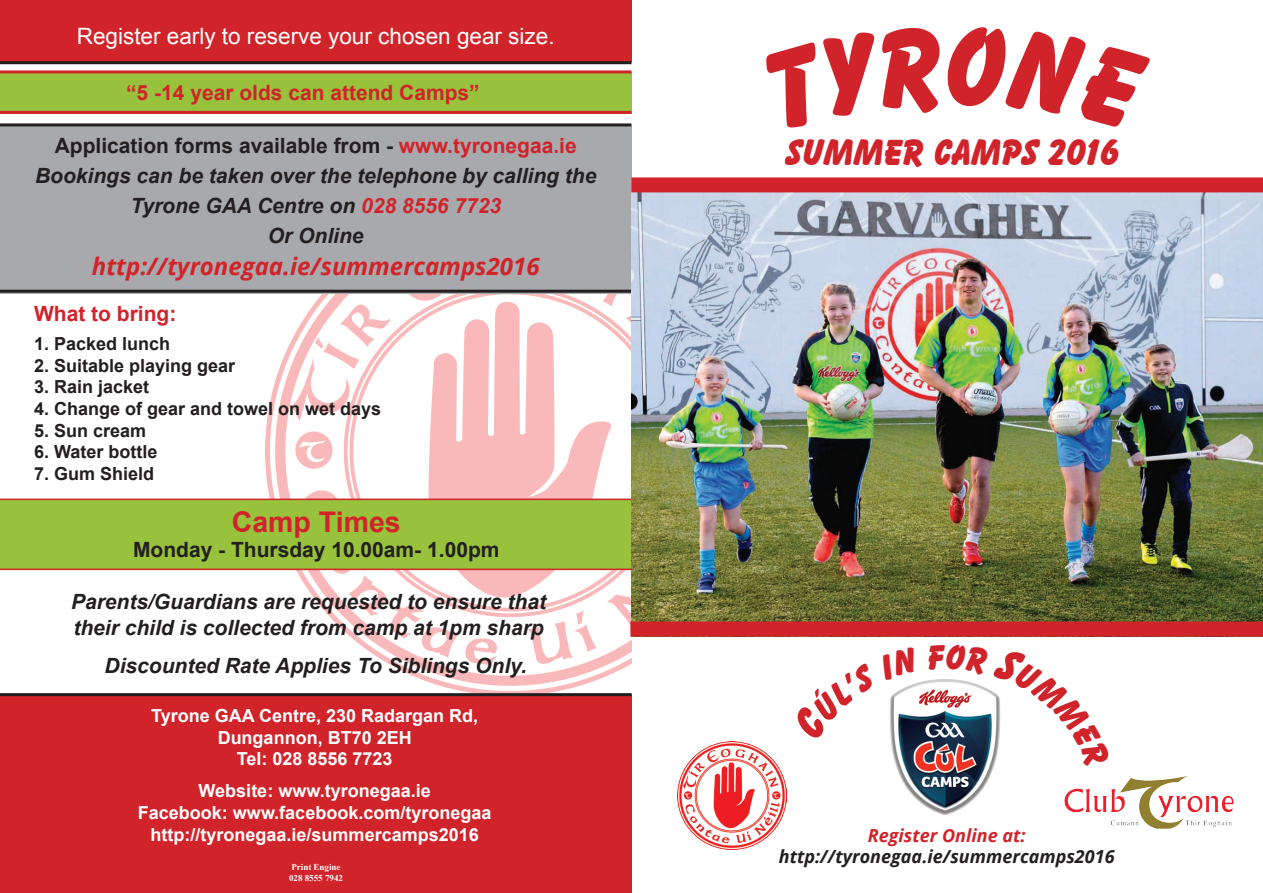
<style>
.page{position:relative;width:1263px;height:893px;background:#fff}
.page>*{position:absolute;margin:0;border:0;box-sizing:border-box;transform-origin:0 0}
.t1{font:800 37.5px "Balloon BT";color:#d1232a}
.t2{font:700 28.5px "Arial";color:#d1232a}
.t3{font:italic 700 24px "Open Sans";color:#d1232a}
.t4{font:22.5px "Arial";color:#fff}
.t5{font:italic 700 21px/30px "Arial";color:#231f20;text-align:center}
.t6{font:700 21px "Arial";color:#231f20}
.t7{font:700 21px "Arial";color:#d1232a}
.t8{font:700 18px "Arial";color:#fff}
.t9{font:700 18px "Arial";color:#231f20}
.t10{font:italic 700 18px "Open Sans";color:#231f20}
.t11{font:italic 700 18px "Open Sans";color:#d1232a}
.t12{font:700 9px "Times New Roman";color:#fff}
.s1{color:#d1232a}
</style>
<div class="page">
<img style="left:891px;top:680px;width:103px;height:135px">
<img style="left:266px;top:293px;width:365px;height:400px">
<div style="left:0;top:695px;width:631px;height:198px;background:#d1232a"></div>
<hr style="left:0;top:693px;width:631px;height:3px;background:#231f20">
<div style="left:0;top:0;width:631px;height:62px;background:#d1232a"></div>
<hr style="left:0;top:61px;width:631px;height:3px;background:#231f20">
<div style="left:0;top:499px;width:631px;height:71px;background:#98c13c"></div>
<div style="left:0;top:72px;width:631px;height:41px;background:#98c13c"></div>
<img style="left:1064px;top:776px;width:170px;height:53px">
<img style="left:678px;top:742px;width:108px;height:108px">
<div style="left:0;top:126px;width:631px;height:167px;background:#a8a9ad"></div>
<hr style="left:0;top:290px;width:631px;height:3px;background:#231f20">
<hr style="left:0;top:123px;width:631px;height:3px;background:#231f20">
<hr style="left:0;top:70px;width:631px;height:3px;background:#d1232a">
<hr style="left:0;top:111px;width:631px;height:3px;background:#d1232a">
<img style="left:631px;top:192px;width:632px;height:429px">
<div style="left:631px;top:177px;width:632px;height:15px;background:#d1232a"></div>
<div style="left:630px;top:621px;width:633px;height:15px;background:#d1232a"></div>
<svg style="left:890px;top:680px;width:29px;height:61px"></svg>
<svg style="left:927px;top:679px;width:74px;height:89px"></svg>
<p class="t4" style="left:77px;top:21px;width:479px">Register early to reserve your chosen gear size.</p>
<p class="t7" style="left:126px;top:79px;width:355px">“5 -14 year olds can attend Camps”</p>
<p class="t6" style="left:55px;top:132px;width:523px">Application forms available from - <span class="s1">www.tyronegaa.ie</span></p>
<p class="t5" style="left:35px;top:162px;width:563px">Bookings can be taken over the telephone by calling the<br>Tyrone GAA Centre on <span class="s1">028 8556 7723</span></p>
<p class="t5" style="left:268px;top:222px;width:97px">Or Online</p>
<p class="t3" style="left:92px;top:249px;width:449px">http://tyronegaa.ie/summercamps2016</p>
<p class="t7" style="left:34px;top:300px;width:144px">What to bring:</p>
<p class="t9" style="left:34px;top:332px;width:138px">1. Packed lunch</p>
<p class="t9" style="left:34px;top:353px;width:203px">2. Suitable playing gear</p>
<p class="t9" style="left:34px;top:375px;width:117px">3. Rain jacket</p>
<p class="t9" style="left:34px;top:397px;width:349px">4. Change of gear and towel on wet days</p>
<p class="t9" style="left:34px;top:418px;width:114px">5. Sun cream</p>
<p class="t9" style="left:34px;top:440px;width:125px">6. Water bottle</p>
<p class="t9" style="left:34px;top:461px;width:122px">7. Gum Shield</p>
<p class="t2" style="left:232px;top:503px;width:170px">Camp Times</p>
<p class="t6" style="left:133px;top:536px;width:368px">Monday - Thursday 10.00am- 1.00pm</p>
<p class="t5" style="left:71px;top:588px;width:476px">Parents/Guardians are requested to ensure that</p>
<p class="t5" style="left:73px;top:613px;width:472px">their child is collected from camp at 1pm sharp</p>
<p class="t5" style="left:105px;top:651px;width:424px">Discounted Rate Applies To Siblings Only.</p>
<p class="t8" style="left:151px;top:704px;width:329px">Tyrone GAA Centre, 230 Radargan Rd,</p>
<p class="t8" style="left:218px;top:725px;width:196px">Dungannon, BT70 2EH</p>
<p class="t8" style="left:237px;top:747px;width:157px">Tel: 028 8556 7723</p>
<p class="t8" style="left:199px;top:779px;width:234px">Website: www.tyronegaa.ie</p>
<p class="t8" style="left:138px;top:801px;width:355px">Facebook: www.facebook.com/tyronegaa</p>
<p class="t8" style="left:151px;top:822px;width:330px">http://tyronegaa.ie/summercamps2016</p>
<p class="t12" style="left:291px;top:861px;width:51px">Print Engine</p>
<p class="t12" style="left:289px;top:871px;width:55px">028 8555 7942</p>
<p class="t1" style="left:786px;top:129px;width:335px">SUMMER CAMPS 2016</p>
<p class="t11" style="left:868px;top:823px;width:159px">Register Online at:</p>
<p class="t10" style="left:779px;top:844px;width:337px">http://tyronegaa.ie/summercamps2016</p>
</div>
